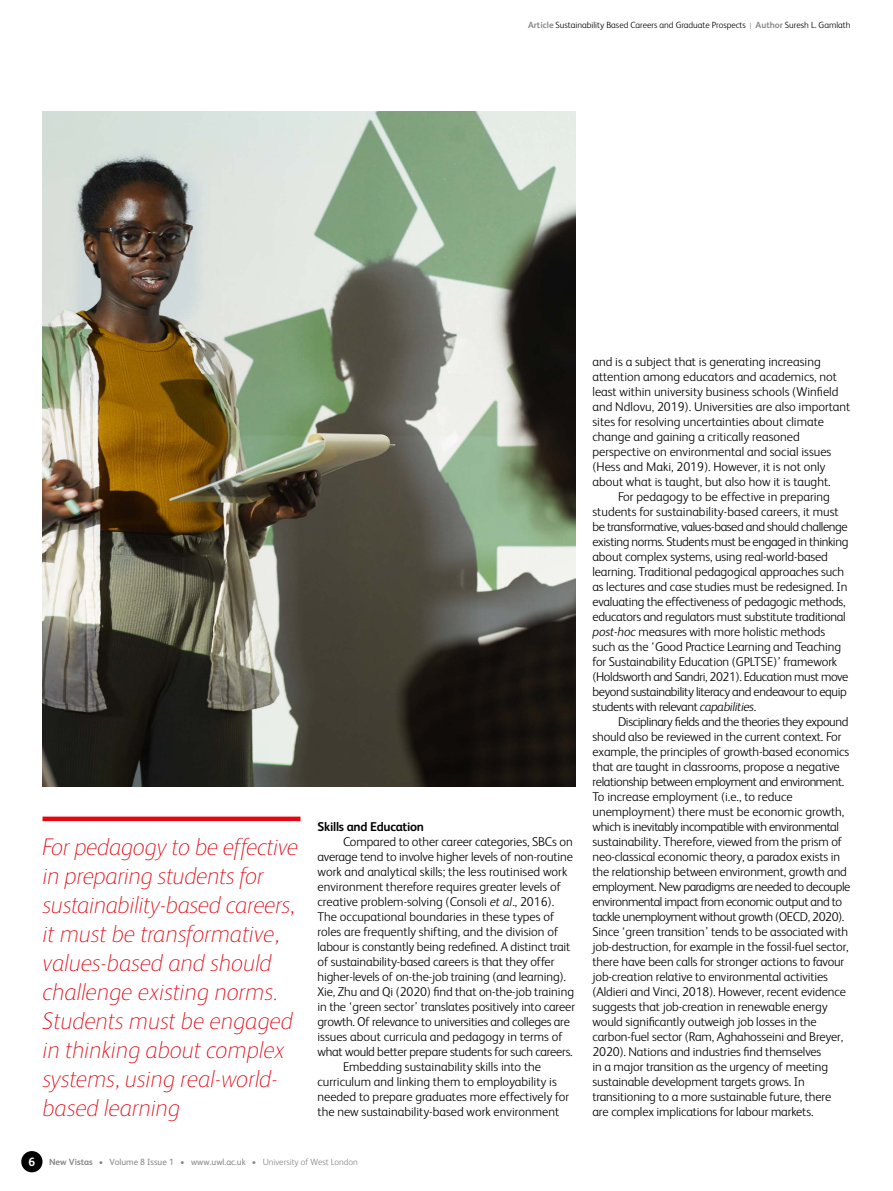
<style>
.page{position:relative;width:893px;height:1191px;background:#fff}
.page>*{position:absolute;margin:0;border:0;box-sizing:border-box;transform-origin:0 0}
.t1{font:italic 100 24px/29px "FS Albert";color:#e30613}
.t2{font:300 12.75px "FS Albert";letter-spacing:-.01em;color:#000}
.t3{font:300 12.75px "FS Albert";letter-spacing:-.03em;color:#000}
.t4{font:700 12.75px "FS Albert";letter-spacing:-.02em;color:#000}
.t5{font:700 12px "FS Albert";color:#fff}
.t6{font:300 9px "FS Albert";color:#000}
.t7{font:9px "FS Albert";color:#878787}
.s1{font-weight:700;color:#878787}
.s2{color:#878787}
.s3{font-style:italic}
.s4{font-weight:700}
.s5{font-weight:300}
</style>
<div class="page">
<div style="left:21px;top:1151px;width:22px;height:21px;background:#000;border-radius:50%"></div>
<img style="left:43px;top:111px;width:532px;height:675px">
<div style="left:43px;top:816px;width:257px;height:5px;background:#e30613"></div>
<p class="t6" style="left:528px;top:19px;width:324px"><span class="s1">Article</span> Sustainability Based Careers and Graduate Prospects <span class="s2">|</span> <span class="s1">Author</span> Suresh L. Gamlath</p>
<p class="t1" style="left:43px;top:831px;width:257px">For pedagogy to be effective in preparing students for sustainability-based careers, it must be transformative, values-based and should challenge existing norms.<br>Students must be engaged in thinking about complex systems, using real-world&shy;based learning</p>
<p class="t4" style="left:317px;top:818px;width:108px">Skills and Education</p>
<p class="t2" style="left:343px;top:833px;width:231px">Compared to other career categories, SBCs on</p>
<p class="t2" style="left:317px;top:848px;width:257px">average tend to involve higher levels of non-routine</p>
<p class="t2" style="left:317px;top:863px;width:251px">work and analytical skills; the less routinised work</p>
<p class="t2" style="left:317px;top:878px;width:245px">environment therefore requires greater levels of</p>
<p class="t2" style="left:317px;top:893px;width:238px">creative problem-solving (Consoli <span class="s3">et al</span>., 2016).</p>
<p class="t2" style="left:317px;top:908px;width:238px">The occupational boundaries in these types of</p>
<p class="t2" style="left:317px;top:923px;width:242px">roles are frequently shifting, and the division of</p>
<p class="t2" style="left:317px;top:938px;width:254px">labour is constantly being redefined. A distinct trait</p>
<p class="t2" style="left:317px;top:953px;width:238px">of sustainability-based careers is that they offer</p>
<p class="t2" style="left:317px;top:968px;width:250px">higher-levels of on-the-job training (and learning).</p>
<p class="t2" style="left:317px;top:983px;width:258px">Xie, Zhu and Qi (2020) find that on-the-job training</p>
<p class="t2" style="left:317px;top:998px;width:259px">in the ‘green sector’ translates positively into career</p>
<p class="t2" style="left:317px;top:1013px;width:254px">growth. Of relevance to universities and colleges are</p>
<p class="t2" style="left:317px;top:1028px;width:247px">issues about curricula and pedagogy in terms of</p>
<p class="t2" style="left:317px;top:1043px;width:257px">what would better prepare students for such careers.</p>
<p class="t2" style="left:343px;top:1058px;width:200px">Embedding sustainability skills into the</p>
<p class="t2" style="left:317px;top:1073px;width:241px">curriculum and linking them to employability is</p>
<p class="t2" style="left:317px;top:1088px;width:253px">needed to prepare graduates more effectively for</p>
<p class="t2" style="left:317px;top:1103px;width:243px">the new sustainability-based work environment</p>
<p class="t2" style="left:592px;top:353px;width:230px">and is a subject that is generating increasing</p>
<p class="t2" style="left:592px;top:368px;width:246px">attention among educators and academics, not</p>
<p class="t2" style="left:592px;top:383px;width:247px">least within university business schools (Winfield</p>
<p class="t2" style="left:592px;top:398px;width:259px">and Ndlovu, 2019). Universities are also important</p>
<p class="t2" style="left:592px;top:413px;width:233px">sites for resolving uncertainties about climate</p>
<p class="t2" style="left:592px;top:428px;width:209px">change and gaining a critically reasoned</p>
<p class="t2" style="left:592px;top:443px;width:240px">perspective on environmental and social issues</p>
<p class="t2" style="left:592px;top:458px;width:234px">(Hess and Maki, 2019). However, it is not only</p>
<p class="t2" style="left:592px;top:473px;width:240px">about what is taught, but also how it is taught.</p>
<p class="t2" style="left:618px;top:488px;width:213px">For pedagogy to be effective in preparing</p>
<p class="t2" style="left:592px;top:503px;width:248px">students for sustainability-based careers, it must</p>
<p class="t3" style="left:592px;top:518px;width:257px">be transformative, values-based and should challenge</p>
<p class="t3" style="left:592px;top:533px;width:257px">existing norms. Students must be engaged in thinking</p>
<p class="t2" style="left:592px;top:548px;width:237px">about complex systems, using real-world-based</p>
<p class="t2" style="left:592px;top:563px;width:253px">learning. Traditional pedagogical approaches such</p>
<p class="t2" style="left:592px;top:578px;width:257px">as lectures and case studies must be redesigned. In</p>
<p class="t2" style="left:592px;top:593px;width:255px">evaluating the effectiveness of pedagogic methods,</p>
<p class="t2" style="left:592px;top:608px;width:255px">educators and regulators must substitute traditional</p>
<p class="t2" style="left:592px;top:623px;width:234px"><span class="s3">post-hoc</span> measures with more holistic methods</p>
<p class="t2" style="left:592px;top:638px;width:250px">such as the ‘Good Practice Learning and Teaching</p>
<p class="t2" style="left:592px;top:653px;width:246px">for Sustainability Education (GPLTSE)’ framework</p>
<p class="t3" style="left:592px;top:668px;width:257px">(Holdsworth and Sandri, 2021). Education must move</p>
<p class="t3" style="left:592px;top:683px;width:256px">beyond sustainability literacy and endeavour to equip</p>
<p class="t3" style="left:592px;top:698px;width:165px">students with relevant <span class="s3">capabilities</span>.</p>
<p class="t3" style="left:618px;top:713px;width:232px">Disciplinary fields and the theories they expound</p>
<p class="t2" style="left:592px;top:728px;width:250px">should also be reviewed in the current context. For</p>
<p class="t2" style="left:592px;top:743px;width:258px">example, the principles of growth-based economics</p>
<p class="t2" style="left:592px;top:758px;width:249px">that are taught in classrooms, propose a negative</p>
<p class="t3" style="left:592px;top:773px;width:253px">relationship between employment and environment.</p>
<p class="t2" style="left:592px;top:788px;width:202px">To increase employment (i.e., to reduce</p>
<p class="t2" style="left:592px;top:803px;width:253px">unemployment) there must be economic growth,</p>
<p class="t3" style="left:592px;top:818px;width:248px">which is inevitably incompatible with environmental</p>
<p class="t2" style="left:592px;top:833px;width:251px">sustainability. Therefore, viewed from the prism of</p>
<p class="t2" style="left:592px;top:848px;width:249px">neo-classical economic theory, a paradox exists in</p>
<p class="t2" style="left:592px;top:863px;width:256px">the relationship between environment, growth and</p>
<p class="t3" style="left:592px;top:878px;width:259px">employment. New paradigms are needed to decouple</p>
<p class="t3" style="left:592px;top:893px;width:251px">environmental impact from economic output and to</p>
<p class="t3" style="left:592px;top:908px;width:253px">tackle unemployment without growth (OECD, 2020).</p>
<p class="t2" style="left:592px;top:923px;width:257px">Since ‘green transition’ tends to be associated with</p>
<p class="t2" style="left:592px;top:938px;width:258px">job-destruction, for example in the fossil-fuel sector,</p>
<p class="t2" style="left:592px;top:953px;width:253px">there have been calls for stronger actions to favour</p>
<p class="t2" style="left:592px;top:968px;width:237px">job-creation relative to environmental activities</p>
<p class="t2" style="left:592px;top:983px;width:255px">(Aldieri and Vinci, 2018). However, recent evidence</p>
<p class="t2" style="left:592px;top:998px;width:237px">suggests that job-creation in renewable energy</p>
<p class="t2" style="left:592px;top:1013px;width:226px">would significantly outweigh job losses in the</p>
<p class="t2" style="left:592px;top:1028px;width:252px">carbon-fuel sector (Ram, Aghahosseini and Breyer,</p>
<p class="t2" style="left:592px;top:1043px;width:230px">2020). Nations and industries find themselves</p>
<p class="t2" style="left:592px;top:1058px;width:237px">in a major transition as the urgency of meeting</p>
<p class="t2" style="left:592px;top:1073px;width:214px">sustainable development targets grows. In</p>
<p class="t2" style="left:592px;top:1088px;width:240px">transitioning to a more sustainable future, there</p>
<p class="t2" style="left:592px;top:1103px;width:222px">are complex implications for labour markets.</p>
<p class="t5" style="left:29px;top:1154px;width:8px">6</p>
<p class="t7" style="left:49px;top:1156px;width:310px"><span class="s4">New Vistas</span> <span class="s5">•</span> Volume 8 Issue 1 <span class="s5">•</span> www.uwl.ac.uk <span class="s5">• University of West London</span></p>
</div>
